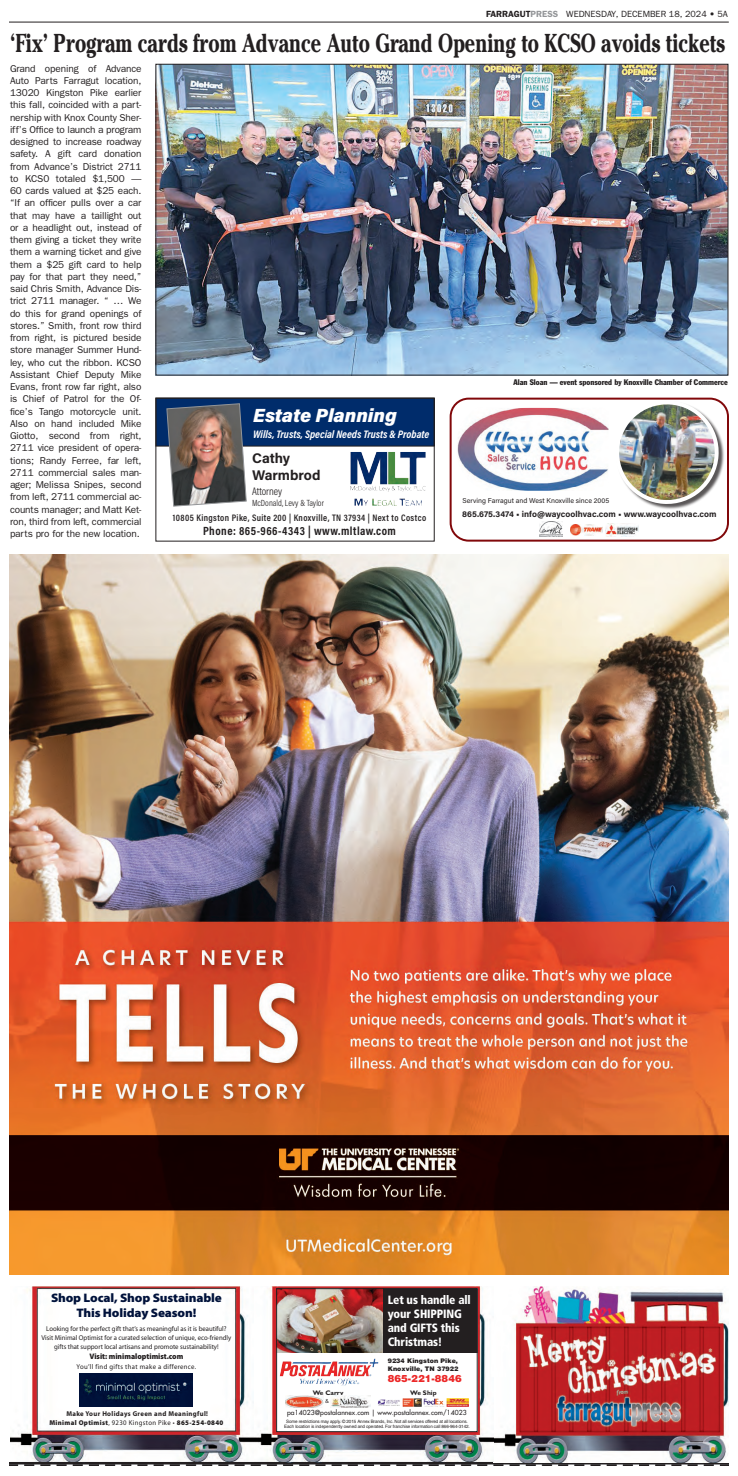
<style>
.page{position:relative;width:738px;height:1476px;background:#fff}
.page>*{position:absolute;margin:0;border:0;box-sizing:border-box;transform-origin:0 0}
.Photo_Kicker{font:700 25.8px "Cheltenham";color:#231f20;scale:.75 1}
.t1{font:italic 900 19px "Acumin Pro";color:#fff}
.t2{font:700 14px/16.8px "Acumin Pro";letter-spacing:-.01em;color:#231f20}
.t3{font:900 12.4px/14.4px "Myriad Pro";letter-spacing:-.01em;color:#00123b;text-align:center;scale:1.05 1}
.t4{font:900 condensed 12px/14px "Frutiger";letter-spacing:-.01em;color:#fff}
.t5{font:700 12px "Acumin Pro Cond";letter-spacing:.04em;color:#231f20}
.t6{font:italic 700 11px "Acumin Pro Cond";color:#fff}
.t7{font:300 11px "Acumin Pro Cond";letter-spacing:-.005em;color:#231f20}
.Cutline{font:10px/12.2px "Franklin Gothic";letter-spacing:-.01em;color:#231f20;text-align:justify}
.t8{font:900 9.9px "Helvetica";letter-spacing:.01em;color:#ec2828}
.t9{font:600 9.5px "Acumin Pro Cond";letter-spacing:.04em;color:#231f20}
.t10{font:9px "Franklin Gothic";color:#231f20}
.t11{font:300 9px "Acumin Pro Cond";color:#231f20}
.t12{font:700 8.5px "Acumin Pro";letter-spacing:.005em;color:#231f20}
.Photo_Credit{font:condensed 8px "Franklin Gothic";color:#231f20}
.t13{font:900 8px "Myriad Pro";color:#231f20;scale:.95 1}
.t14{font:7px/9px "Myriad Pro";color:#231f20;text-align:center;scale:.96 1}
.t15{font:700 7px/9px "Myriad Pro";letter-spacing:.05em;color:#231f20;text-align:center;scale:.96 1}
.t16{font:7px "Acumin Pro";color:#231f20}
.t17{font:7px "Myriad Pro";letter-spacing:.05em;color:#231f20;scale:.96 1}
.t18{font:6.8px "Futura";letter-spacing:.01em;color:#231f20}
.t19{font:700 6.6px "Gill Sans";color:#231f20}
.t20{font:900 6.3px/8.1px "Helvetica";letter-spacing:.01em;color:#231f20}
.t21{font:6.1px "Futura";color:#231f20}
.t22{font:4.5px/4.5px "Helvetica";letter-spacing:-.02em;color:#231f20;text-align:center}
.s1{font-weight:600}
.s2{font-weight:600;color:#939598}
.s3{font-weight:900}
.s4{font-weight:400}
</style>
<div class="page">
<hr style="left:9px;top:22px;width:719px;height:1px;background:#231f20">
<img style="left:157px;top:66px;width:569px;height:308px">
<img style="left:9px;top:1462px;width:720px;height:4px">
<img style="left:253px;top:1286px;width:476px;height:176px">
<div style="left:276px;top:1288px;width:202px;height:144px;background:#fff"></div>
<img style="left:403px;top:1398px;width:19px;height:9px">
<img style="left:447px;top:1398px;width:22px;height:9px">
<img style="left:424px;top:1399px;width:20px;height:6px">
<img style="left:378px;top:1400px;width:22px;height:4px">
<img style="left:285px;top:1395px;width:38px;height:13px">
<img style="left:331px;top:1396px;width:40px;height:11px">
<img style="left:280px;top:1358px;width:98px;height:19px">
<img style="left:278px;top:1290px;width:105px;height:63px">
<div style="left:384px;top:1289px;width:93px;height:63px;background:#231f20"></div>
<div style="left:383px;top:1288px;width:95px;height:65px;border:1px solid #231f20"></div>
<div style="left:276px;top:1288px;width:202px;height:144px;border:1px solid #231f20"></div>
<img style="left:10px;top:1286px;width:243px;height:176px">
<img style="left:80px;top:1374px;width:113px;height:32px">
<img style="left:9px;top:554px;width:720px;height:720px">
<div style="left:450px;top:398px;width:279px;height:144px;border:2px solid #81080a;border-radius:18px"></div>
<img style="left:457px;top:408px;width:151px;height:83px">
<div style="left:616px;top:401px;width:109px;height:109px;background:#231f20;opacity:.75"></div>
<img style="left:611px;top:398px;width:112px;height:108px">
<img style="left:540px;top:522px;width:23px;height:14px">
<img style="left:571px;top:524px;width:31px;height:12px">
<img style="left:606px;top:523px;width:32px;height:13px">
<div style="left:156px;top:398px;width:278px;height:48px;background:#002c6b"></div>
<div style="left:155px;top:398px;width:280px;height:49px;border:1px solid #231f20"></div>
<div style="left:155px;top:398px;width:280px;height:144px;border:1px solid #231f20"></div>
<img style="left:350px;top:452px;width:76px;height:39px">
<svg style="left:166px;top:403px;width:81px;height:104px;background:#796c69"></svg>
<p class="t10" style="left:486px;top:9px;width:243px"><span class="s1">FARRAGUT</span><span class="s2">PRESS</span> WEDNESDAY, DECEMBER 18, 2024 • 5A</p>
<p class="Photo_Kicker" style="left:10px;top:28px;width:955px">‘Fix’ Program cards from Advance Auto Grand Opening to KCSO avoids tickets</p>
<p class="Cutline" style="left:10px;top:62px;width:133px">Grand opening of Advance Auto Parts Farragut location, 13020 Kingston Pike earlier this fall, coincided with a part&shy;nership with Knox County Sher&shy;iff’s Office to launch a program designed to increase roadway safety. A gift card donation from Advance’s District 2711 to KCS0 totaled $1,500 — 60 cards valued at $25 each. “If an officer pulls over a car that may have a taillight out or a headlight out, instead of them giving a ticket they write them a warning ticket and give them a $25 gift card to help pay for that part they need,” said Chris Smith, Advance Dis&shy;trict 2711 manager. “ … We do this for grand openings of stores.” Smith, front row third from right, is pictured beside store manager Summer Hund&shy;ley, who cut the ribbon. KCSO Assistant Chief Deputy Mike Evans, front row far right, also is Chief of Patrol for the Of&shy;fice’s Tango motorcycle unit.<br>Also on hand included Mike Giotto, second from right, 2711 vice president of opera&shy;tions; Randy Ferree, far left, 2711 commercial sales man&shy;ager; Melissa Snipes, second from left, 2711 commercial ac&shy;counts manager; and Matt Ket&shy;ron, third from left, commercial parts pro for the new location.</p>
<p class="Photo_Credit" style="left:514px;top:378px;width:216px">Alan Sloan — event sponsored by Knoxville Chamber of Commerce</p>
<p class="t1" style="left:253px;top:401px;width:145px">Estate Planning</p>
<p class="t6" style="left:253px;top:427px;width:178px">Wills, Trusts, Special Needs Trusts &amp; Probate</p>
<p class="t2" style="left:252px;top:449px;width:70px">Cathy<br>Warmbrod</p>
<p class="t7" style="left:252px;top:484px;width:32px">Attorney</p>
<p class="t11" style="left:252px;top:497px;width:73px">McDonald, Levy &amp; Taylor</p>
<p class="t16" style="left:463px;top:496px;width:148px">Serving Farragut and West Knoxville since 2005</p>
<p class="t12" style="left:462px;top:508px;width:256px">865.675.3474 • info@waycoolhvac.com • www.waycoolhvac.com</p>
<p class="t9" style="left:173px;top:512px;width:255px">10805 Kingston Pike, Suite 200 | Knoxville, TN 37934 | Next to Costco</p>
<p class="t5" style="left:203px;top:523px;width:194px">Phone: 865-966-4343 | www.mltlaw.com</p>
<p class="t3" style="left:51px;top:1290px;width:164px">Shop Local, Shop Sustainable<br>This Holiday Season!</p>
<p class="t14" style="left:42px;top:1324px;width:199px">Looking for the perfect gift that’s as meaningful as it is beautiful?<br>Visit Minimal Optimist for a curated selection of unique, eco-friendly gifts that support local artisans and promote sustainability!</p>
<p class="t13" style="left:90px;top:1351px;width:100px">Visit: minimaloptimist.com</p>
<p class="t17" style="left:77px;top:1362px;width:126px">You’ll find gifts that make a difference.</p>
<p class="t15" style="left:49px;top:1409px;width:183px">Make Your Holidays Green and Meaningful!<br><span class="s3">Minimal Optimist</span><span class="s4">, 9230 Kingston Pike •</span> <span class="s3">865-254-0840</span></p>
<p class="t4" style="left:388px;top:1293px;width:85px">Let us handle all your SHIPPING and GIFTS this<br>Christmas!</p>
<p class="t20" style="left:388px;top:1357px;width:72px">9234 Kingston Pike,<br>Knoxville, TN 37922</p>
<p class="t8" style="left:388px;top:1372px;width:75px">865-221-8846</p>
<p class="t19" style="left:313px;top:1389px;width:32px">We Carry</p>
<p class="t19" style="left:410px;top:1389px;width:28px">We Ship</p>
<p class="t21" style="left:325px;top:1397px;width:5px">&amp;</p>
<p class="t18" style="left:287px;top:1408px;width:181px">pa14023@postalannex.com | www.postalannex.com/14023</p>
<p class="t22" style="left:284px;top:1420px;width:187px">Some restrictions may apply. © 2015 Annex Brands, Inc. Not all services offered at all locations.<br>Each location is independently owned and operated. For franchise information call 866-964-3142.</p>
</div>
